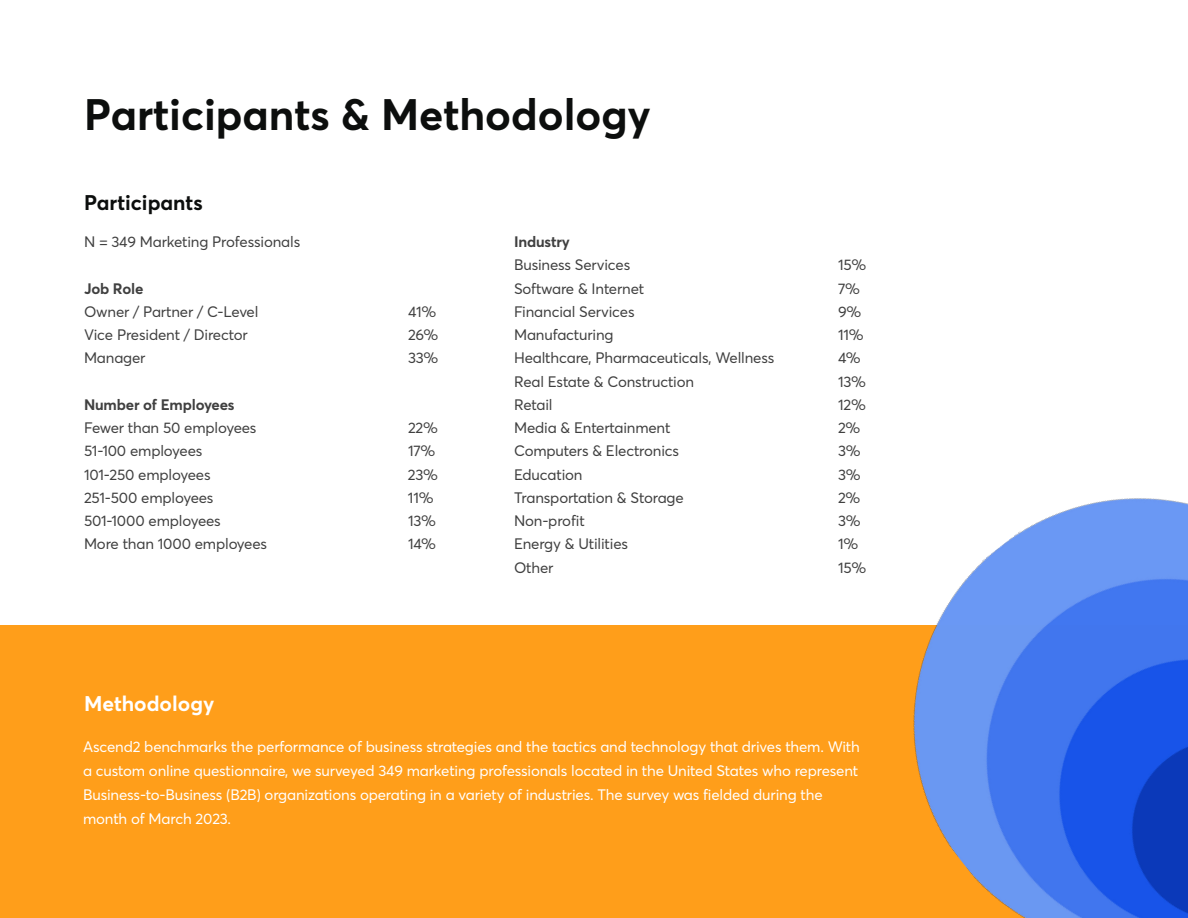
<style>
.page{position:relative;width:1188px;height:918px;background:#fff}
.page>*{position:absolute;margin:0;border:0;box-sizing:border-box;transform-origin:0 0}
.headlines{font:700 43.5px "CT Sans";color:#0c0e0d}
.section_label{font:700 21px "CT Sans";color:#0c0e0d}
.section_label-2{font:700 21px "CT Sans";color:#fff}
.label_heading{font:15px "CT Sans";letter-spacing:-.01em;color:#404040}
.label_heading-2{font:15px/24px "CT Sans";letter-spacing:-.01em;color:#fff}
.label_heading-3{font:700 15px "CT Sans";letter-spacing:-.01em;color:#404040}
</style>
<div class="page">
<div style="left:0;top:625px;width:1188px;height:293px;background:#ff9e1a"></div>
<img style="left:913px;top:498px;width:275px;height:420px">
<p class="headlines" style="left:84px;top:84px;width:568px">Participants &amp; Methodology</p>
<p class="section_label" style="left:84px;top:188px;width:120px">Participants</p>
<p class="label_heading" style="left:84px;top:232px;width:218px">N = 349 Marketing Professionals</p>
<p class="label_heading-3" style="left:84px;top:278px;width:61px">Job Role</p>
<p class="label_heading" style="left:84px;top:301px;width:176px">Owner / Partner / C-Level</p>
<p class="label_heading" style="left:408px;top:301px;width:30px">41%</p>
<p class="label_heading" style="left:84px;top:325px;width:165px">Vice President / Director</p>
<p class="label_heading" style="left:408px;top:325px;width:32px">26%</p>
<p class="label_heading" style="left:84px;top:348px;width:63px">Manager</p>
<p class="label_heading" style="left:408px;top:348px;width:32px">33%</p>
<p class="label_heading-3" style="left:84px;top:394px;width:152px">Number of Employees</p>
<p class="label_heading" style="left:84px;top:418px;width:174px">Fewer than 50 employees</p>
<p class="label_heading" style="left:408px;top:418px;width:32px">22%</p>
<p class="label_heading" style="left:84px;top:441px;width:120px">51-100 employees</p>
<p class="label_heading" style="left:408px;top:441px;width:29px">17%</p>
<p class="label_heading" style="left:84px;top:464px;width:128px">101-250 employees</p>
<p class="label_heading" style="left:408px;top:464px;width:32px">23%</p>
<p class="label_heading" style="left:84px;top:487px;width:131px">251-500 employees</p>
<p class="label_heading" style="left:408px;top:487px;width:27px">11%</p>
<p class="label_heading" style="left:84px;top:511px;width:138px">501-1000 employees</p>
<p class="label_heading" style="left:408px;top:511px;width:30px">13%</p>
<p class="label_heading" style="left:84px;top:534px;width:185px">More than 1000 employees</p>
<p class="label_heading" style="left:408px;top:534px;width:30px">14%</p>
<p class="label_heading-3" style="left:514px;top:231px;width:57px">Industry</p>
<p class="label_heading" style="left:514px;top:255px;width:118px">Business Services</p>
<p class="label_heading" style="left:838px;top:255px;width:30px">15%</p>
<p class="label_heading" style="left:514px;top:278px;width:132px">Software &amp; Internet</p>
<p class="label_heading" style="left:838px;top:278px;width:24px">7%</p>
<p class="label_heading" style="left:514px;top:301px;width:122px">Financial Services</p>
<p class="label_heading" style="left:838px;top:301px;width:25px">9%</p>
<p class="label_heading" style="left:514px;top:325px;width:101px">Manufacturing</p>
<p class="label_heading" style="left:838px;top:325px;width:27px">11%</p>
<p class="label_heading" style="left:514px;top:348px;width:262px">Healthcare, Pharmaceuticals, Wellness</p>
<p class="label_heading" style="left:838px;top:348px;width:24px">4%</p>
<p class="label_heading" style="left:514px;top:371px;width:182px">Real Estate &amp; Construction</p>
<p class="label_heading" style="left:838px;top:371px;width:30px">13%</p>
<p class="label_heading" style="left:514px;top:394px;width:40px">Retail</p>
<p class="label_heading" style="left:838px;top:394px;width:29px">12%</p>
<p class="label_heading" style="left:514px;top:418px;width:158px">Media &amp; Entertainment</p>
<p class="label_heading" style="left:838px;top:418px;width:24px">2%</p>
<p class="label_heading" style="left:514px;top:441px;width:167px">Computers &amp; Electronics</p>
<p class="label_heading" style="left:838px;top:441px;width:24px">3%</p>
<p class="label_heading" style="left:514px;top:464px;width:70px">Education</p>
<p class="label_heading" style="left:838px;top:464px;width:24px">3%</p>
<p class="label_heading" style="left:514px;top:487px;width:171px">Transportation &amp; Storage</p>
<p class="label_heading" style="left:838px;top:487px;width:24px">2%</p>
<p class="label_heading" style="left:514px;top:511px;width:72px">Non-profit</p>
<p class="label_heading" style="left:838px;top:511px;width:24px">3%</p>
<p class="label_heading" style="left:514px;top:534px;width:116px">Energy &amp; Utilities</p>
<p class="label_heading" style="left:838px;top:534px;width:22px">1%</p>
<p class="label_heading" style="left:514px;top:557px;width:41px">Other</p>
<p class="label_heading" style="left:838px;top:557px;width:30px">15%</p>
<p class="section_label-2" style="left:84px;top:689px;width:132px">Methodology</p>
<p class="label_heading-2" style="left:83px;top:734px;width:778px">Ascend2 benchmarks the performance of business strategies and the tactics and technology that drives them. With a custom online questionnaire, we surveyed 349 marketing professionals located in the United States who represent Business-to-Business (B2B) organizations operating in a variety of industries. The survey was fielded during the month of March 2023.</p>
</div>
